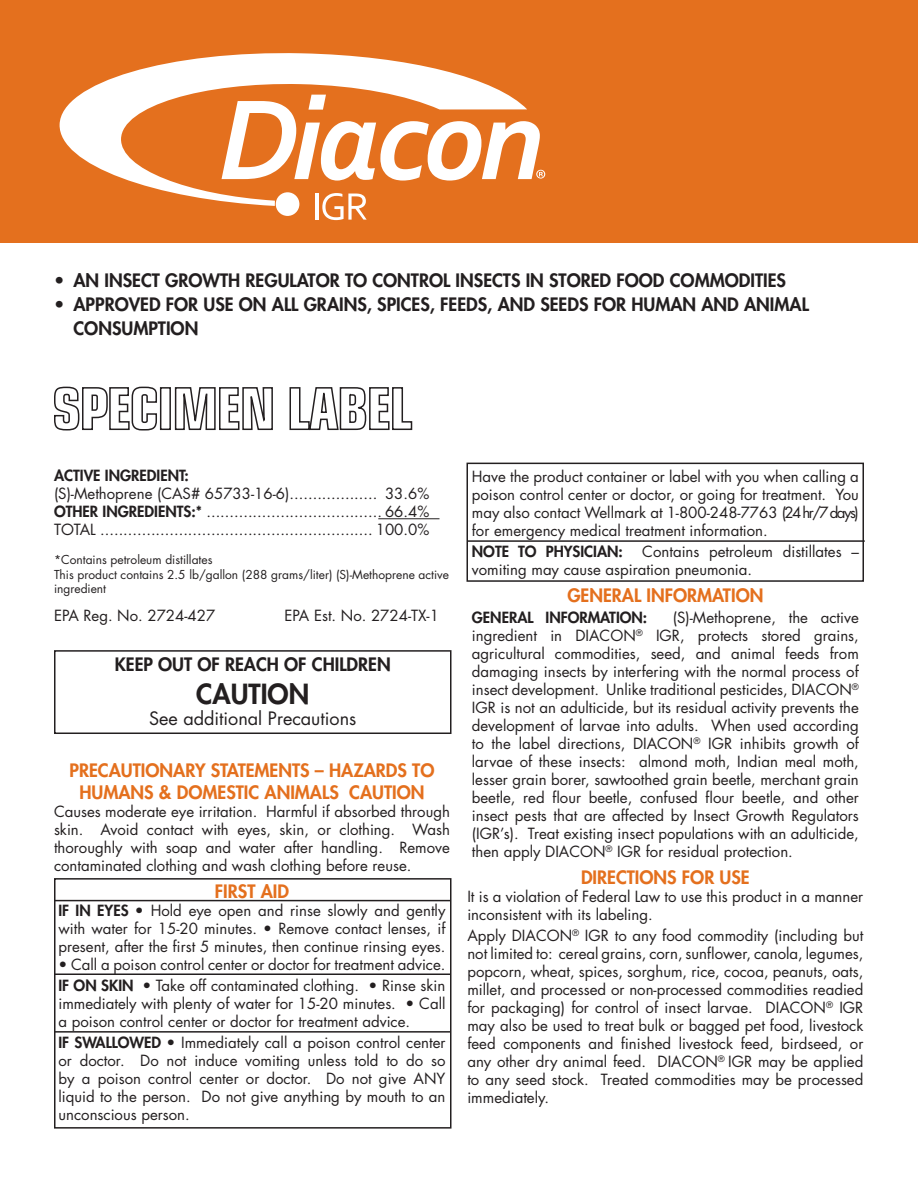
<style>
.page{position:relative;width:918px;height:1188px;background:#fff}
.page>*{position:absolute;margin:0;border:0;box-sizing:border-box;transform-origin:0 0}
.t1{font:800 27px "Futura Std";color:#231f20}
.t2{font:800 18px/24px "Futura Std";color:#231f20}
.t3{font:800 18px/21.6px "Futura Std";color:#e4701e;text-align:center}
.t4{font:18px "Futura Std";color:#231f20}
.t5{font:15px/18px "Futura Std";color:#231f20;text-align:justify}
.t6{font:800 15px "Futura Std";color:#231f20}
.t7{font:12px/14.5px "Futura Std";color:#231f20}
.s1{font-weight:800}
</style>
<div class="page">
<hr style="left:378px;top:518px;width:61px;height:1px;background:#231f20">
<svg style="left:54px;top:387px;width:358px;height:44px"></svg>
<div style="left:54px;top:650px;width:398px;height:84px;border:2px solid #231f20"></div>
<div style="left:54px;top:878px;width:398px;height:251px;border:2px solid #231f20"></div>
<hr style="left:54px;top:900px;width:397px;height:1px;background:#231f20">
<hr style="left:54px;top:974px;width:397px;height:1px;background:#231f20">
<hr style="left:54px;top:1031px;width:397px;height:2px;background:#231f20">
<div style="left:466px;top:463px;width:398px;height:119px;border:2px solid #231f20"></div>
<hr style="left:468px;top:540px;width:397px;height:2px;background:#231f20">
<div style="left:0;top:0;width:918px;height:243px;background:#e4701e"></div>
<svg style="left:59px;top:53px;width:449px;height:153px"></svg>
<div style="left:276px;top:192px;width:24px;height:24px;background:#fff;border-radius:50%"></div>
<hr style="left:315px;top:194px;width:3px;height:26px;background:#fff">
<svg style="left:322px;top:193px;width:45px;height:27px"></svg>
<svg style="left:222px;top:95px;width:323px;height:86px"></svg>
<p class="t2" style="left:54px;top:268px;width:734px">• AN INSECT GROWTH REGULATOR TO CONTROL INSECTS IN STORED FOOD COMMODITIES</p>
<p class="t2" style="left:73px;top:292px;width:737px;text-indent:-19px">• APPROVED FOR USE ON ALL GRAINS, SPICES, FEEDS, AND SEEDS FOR HUMAN AND ANIMAL<br>CONSUMPTION</p>
<p class="t6" style="left:54px;top:466px;width:136px">ACTIVE INGREDIENT:</p>
<p class="t5" style="left:54px;top:485px;width:377px">(S)-Methoprene (CAS# 65733-16-6)................... 33.6% <span class="s1">OTHER INGREDIENTS:*</span> ...................................... 66.4% TOTAL ........................................................... 100.0%</p>
<p class="t7" style="left:54px;top:552px;width:397px">*Contains petroleum distillates<br>This product contains 2.5 lb/gallon (288 grams/liter) (S)-Methoprene active ingredient</p>
<p class="t5" style="left:54px;top:607px;width:163px">EPA Reg. No. 2724-427</p>
<p class="t5" style="left:285px;top:607px;width:156px">EPA Est. No. 2724-TX-1</p>
<p class="t2" style="left:115px;top:653px;width:277px">KEEP OUT OF REACH OF CHILDREN</p>
<h1 class="t1" style="left:196px;top:677px;width:114px">CAUTION</h1>
<p class="t4" style="left:149px;top:707px;width:209px">See additional Precautions</p>
<p class="t3" style="left:70px;top:760px;width:366px">PRECAUTIONARY STATEMENTS – HAZARDS TO<br>HUMANS &amp; DOMESTIC ANIMALS CAUTION</p>
<p class="t5" style="left:54px;top:803px;width:398px">Causes moderate eye irritation. Harmful if absorbed through skin. Avoid contact with eyes, skin, or clothing. Wash thoroughly with soap and water after handling. Remove contaminated clothing and wash clothing before reuse.</p>
<p class="t3" style="left:215px;top:880px;width:76px">FIRST AID</p>
<p class="t5" style="left:58px;top:902px;width:388px"><span class="s1">IF IN EYES</span> • Hold eye open and rinse slowly and gently with water for 15-20 minutes. • Remove contact lenses, if present, after the first 5 minutes, then continue rinsing eyes.</p>
<p class="t5" style="left:58px;top:954px;width:389px;line-height:21px">• Call a poison control center or doctor for treatment advice.<br><span class="s1">IF ON SKIN</span> • Take off contaminated clothing. • Rinse skin</p>
<p class="t5" style="left:58px;top:995px;width:389px">immediately with plenty of water for 15-20 minutes. • Call a poison control center or doctor for treatment advice.</p>
<p class="t5" style="left:58px;top:1034px;width:389px"><span class="s1">IF SWALLOWED</span> • Immediately call a poison control center or doctor. Do not induce vomiting unless told to do so by a poison control center or doctor. Do not give ANY liquid to the person. Do not give anything by mouth to an unconscious person.</p>
<p class="t5" style="left:472px;top:468px;width:389px">Have the product container or label with you when calling a poison control center or doctor, or going for treatment. You may also contact Wellmark at 1-800-248-7763 (24 hr/7 days) for emergency medical treatment information.</p>
<p class="t6" style="left:472px;top:542px;width:153px">NOTE TO PHYSICIAN:</p>
<p class="t5" style="left:472px;top:543px;width:388px;text-indent:170px">Contains petroleum distillates – vomiting may cause aspiration pneumonia.</p>
<p class="t3" style="left:567px;top:585px;width:198px">GENERAL INFORMATION</p>
<p class="t6" style="left:472px;top:608px;width:177px">GENERAL INFORMATION:</p>
<p class="t5" style="left:472px;top:609px;width:389px;text-indent:201px">(S)-Methoprene, the active ingredient in DIACON<sup>®</sup> IGR, protects stored grains, agricultural commodities, seed, and animal feeds from damaging insects by interfering with the normal process of insect development. Unlike traditional pesticides, DIACON<sup>® </sup>IGR is not an adulticide, but its residual activity prevents the development of larvae into adults. When used according to the label directions, DIACON<sup>®</sup> IGR inhibits growth of larvae of these insects: almond moth, Indian meal moth, lesser grain borer, sawtoothed grain beetle, merchant grain beetle, red flour beetle, confused flour beetle, and other insect pests that are affected by Insect Growth Regulators (IGR’s). Treat existing insect populations with an adulticide, then apply DIACON<sup>®</sup> IGR for residual protection.</p>
<p class="t3" style="left:581px;top:867px;width:170px">DIRECTIONS FOR USE</p>
<p class="t5" style="left:467px;top:888px;width:397px">It is a violation of Federal Law to use this product in a manner inconsistent with its labeling.</p>
<p class="t5" style="left:467px;top:927px;width:398px">Apply DIACON<sup>®</sup> IGR to any food commodity (including but not limited to: cereal grains, corn, sunflower, canola, legumes, popcorn, wheat, spices, sorghum, rice, cocoa, peanuts, oats, millet, and processed or non-processed commodities readied for packaging) for control of insect larvae. DIACON<sup>®</sup> IGR may also be used to treat bulk or bagged pet food, livestock feed components and finished livestock feed, birdseed, or any other dry animal feed. DIACON<sup>®</sup> IGR may be applied to any seed stock. Treated commodities may be processed immediately.</p>
</div>
